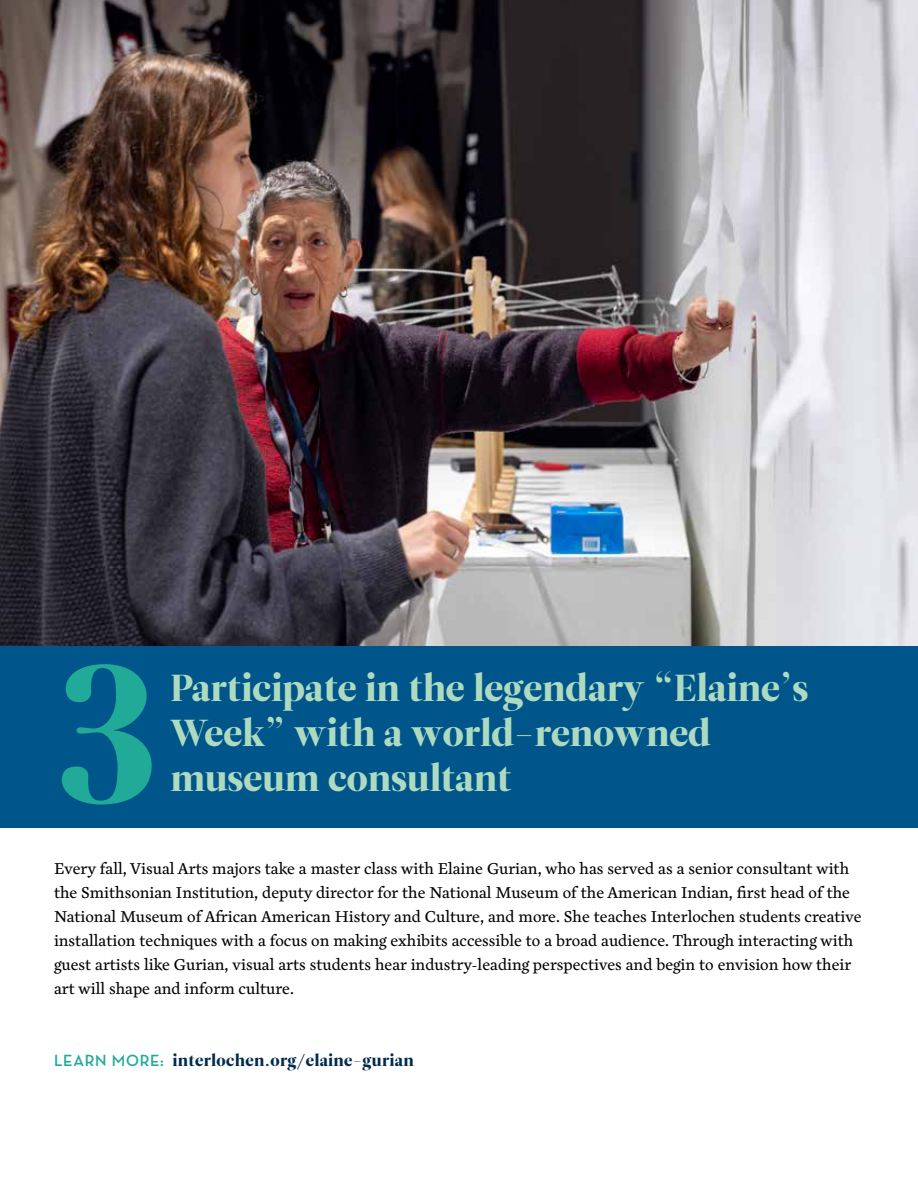
<style>
.page{position:relative;width:918px;height:1188px;background:#fff}
.page>*{position:absolute;margin:0;border:0;box-sizing:border-box;transform-origin:0 0}
.t1{font:195px "Leitura Display";color:#20aa97}
.t2{font:37.5px/45px "Leitura Display";color:#aedbc0}
.t3{font:16.5px/24px "Cardea OTCE";color:#000}
.t4{font:16.5px "Leitura Display";letter-spacing:.025em;color:#002a4e}
.s1{font-family:"Neutraface Display";font-weight:700;color:#20aa97}
.s2{font-family:"Cardea OT Bold Lining"}
</style>
<div class="page">
<img style="left:0;top:0;width:918px;height:646px">
<div style="left:0;top:646px;width:918px;height:181px;background:#00558b"></div>
<h1 class="t1" style="left:54px;top:619px;width:107px">3</h1>
<h2 class="t2" style="left:171px;top:666px;width:640px">Participate in the legendary “Elaine’s<br>Week” with a world-renowned</h2>
<h2 class="t2" style="left:171px;top:756px;width:342px">museum consultant</h2>
<p class="t3" style="left:54px;top:858px;width:809px">Every fall, Visual Arts majors take a master class with Elaine Gurian, who has served as a senior consultant with the Smithsonian Institution, deputy director for the National Museum of the American Indian, first head of the National Museum of African American History and Culture, and more. She teaches Interlochen students creative installation techniques with a focus on making exhibits accessible to a broad audience. Through interacting with guest artists like Gurian, visual arts students hear industry-leading perspectives and begin to envision how their art will shape and inform culture.</p>
<p class="t4" style="left:54px;top:1051px;width:361px"><span class="s1">LEARN MORE:</span> interlochen.org<span class="s2">/</span>elaine-gurian</p>
</div>
